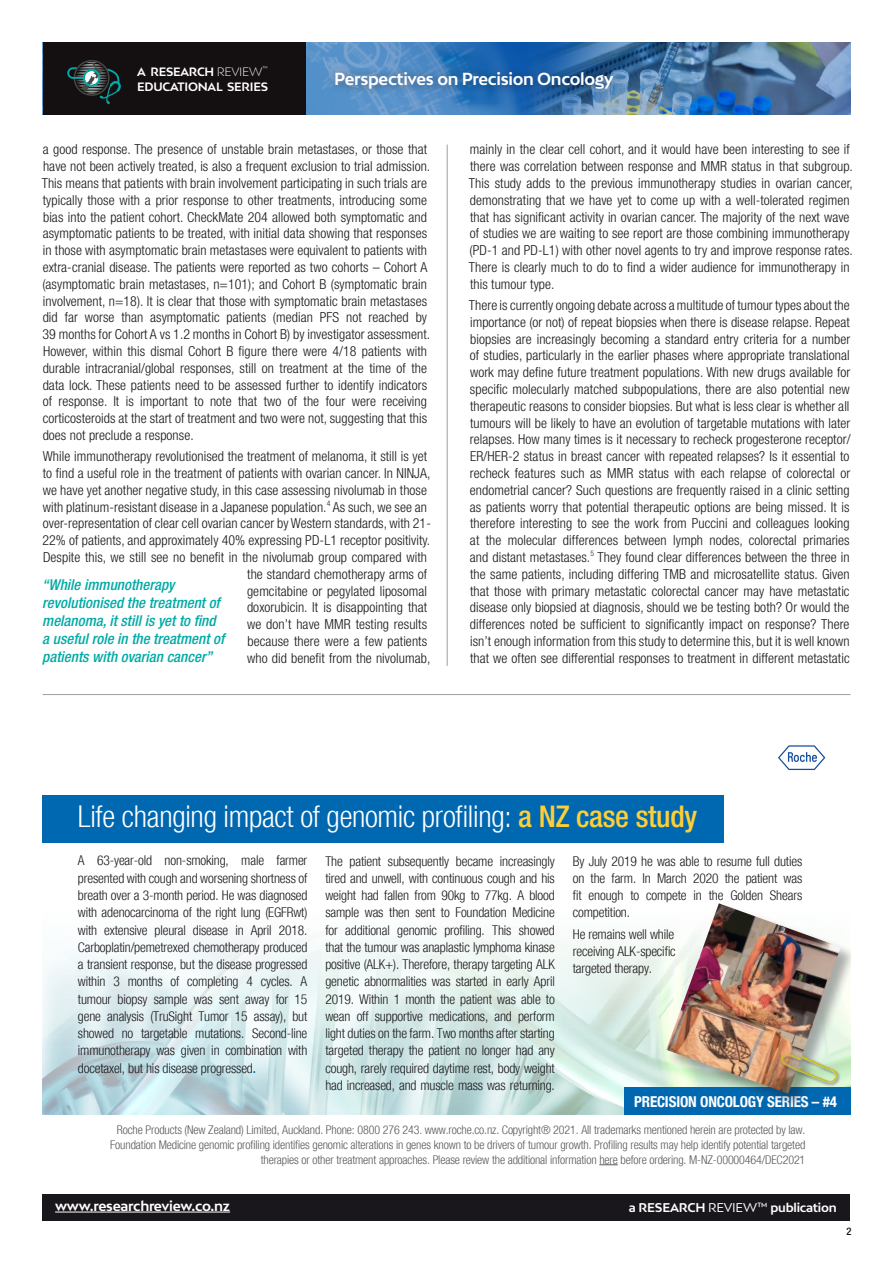
<style>
.page{position:relative;width:893px;height:1263px;background:#fff}
.page>*{position:absolute;margin:0;border:0;box-sizing:border-box;transform-origin:0 0}
.t1{font:300 condensed 30px "Helvetica Neue";letter-spacing:-.01em;color:#fff}
.t2{font:700 16.5px "Bw Mitga";letter-spacing:-.02em;color:#fff}
.t3{font:italic 500 condensed 15px/18px "Helvetica Neue LT Pro";color:#00aaa6}
.t4{font:700 condensed 15px "Helvetica Neue";letter-spacing:-.01em;color:#fff}
.t5{font:300 condensed 13.8px/16.8px "Helvetica Neue LT Pro";letter-spacing:.005em;color:#1a171c}
.t6{font:300 condensed 13.5px/17.2px "Helvetica Neue";letter-spacing:-.01em;color:#1a171c;text-align:justify}
.t7{font:700 13.5px "Bw Mitga";letter-spacing:-.02em;color:#fff}
.t8{font:300 condensed 12px/15px "Helvetica Neue";letter-spacing:-.01em;color:#58585a;text-align:right}
.t9{font:700 12px "Bw Mitga";letter-spacing:-.02em;color:#fff}
.t10{font:700 11.4px/14.5px "Bw Mitga";letter-spacing:-.02em;color:#fff}
.t11{font:500 condensed 10.5px "Helvetica Neue LT Pro";color:#1a171c}
.s1{font-weight:300}
.s2{font-weight:500;color:#fecf35}
.s3{font-weight:500;color:#0068b1}
.s4{font-weight:400}
</style>
<div class="page">
<div style="left:43px;top:1194px;width:807px;height:26px;background:#1a171c"></div>
<img style="left:305px;top:43px;width:546px;height:72px">
<div style="left:43px;top:43px;width:262px;height:72px;background:#140f11"></div>
<svg style="left:67px;top:60px;width:54px;height:44px"></svg>
<div style="left:325px;top:63px;width:298px;height:36px;background:#1a171c;opacity:.5"></div>
<hr style="left:55px;top:1212px;width:175px;height:1px;background:#fff">
<hr style="left:447px;top:145px;width:1px;height:521px;background:#9c9e9f">
<hr style="left:43px;top:694px;width:807px;height:1px;background:#9c9e9f">
<svg style="left:43px;top:935px;width:623px;height:179px"></svg>
<div style="left:43px;top:795px;width:681px;height:47px;background:#0068b1"></div>
<svg style="left:778px;top:745px;width:47px;height:25px"></svg>
<div style="left:624px;top:1087px;width:226px;height:27px;background:#0068b1"></div>
<div style="left:666px;top:903px;width:184px;height:206px;background:#1a171c;opacity:.35"></div>
<img style="left:666px;top:903px;width:175px;height:190px">
<img style="left:776px;top:1050px;width:68px;height:37px">
<svg style="left:599px;top:1164px;width:19px;height:1px"></svg>
<p class="t10" style="left:137px;top:64px;width:132px">A RESEARCH <span class="s1">REVIEW</span><sup>™<br></sup>EDUCATIONAL SERIES</p>
<p class="t2" style="left:334px;top:68px;width:281px">Perspectives on Precision Oncology</p>
<p class="t5" style="left:42px;top:141px;width:390px">a good response. The presence of unstable brain metastases, or those that have not been actively treated, is also a frequent exclusion to trial admission.<br>This means that patients with brain involvement participating in such trials are typically those with a prior response to other treatments, introducing some bias into the patient cohort. CheckMate 204 allowed both symptomatic and asymptomatic patients to be treated, with initial data showing that responses in those with asymptomatic brain metastases were equivalent to patients with extra-cranial disease. The patients were reported as two cohorts – Cohort A (asymptomatic brain metastases, n=101); and Cohort B (symptomatic brain involvement, n=18). It is clear that those with symptomatic brain metastases did far worse than asymptomatic patients (median PFS not reached by 39 months for Cohort A vs 1.2 months in Cohort B) by investigator assessment.<br>However, within this dismal Cohort B figure there were 4/18 patients with durable intracranial/global responses, still on treatment at the time of the data lock. These patients need to be assessed further to identify indicators of response. It is important to note that two of the four were receiving corticosteroids at the start of treatment and two were not, suggesting that this does not preclude a response.</p>
<p class="t5" style="left:42px;top:448px;width:390px;text-align:right">While immunotherapy revolutionised the treatment of melanoma, it still is yet to find a useful role in the treatment of patients with ovarian cancer. In NINJA, we have yet another negative study, in this case assessing nivolumab in those with platinum-resistant disease in a Japanese population.<sup>4</sup> As such, we see an over-representation of clear cell ovarian cancer by Western standards, with 21- 22% of patients, and approximately 40% expressing PD-L1 receptor positivity.<br>Despite this, we still see no benefit in the nivolumab group compared with the standard chemotherapy arms of<br>gemcitabine or pegylated liposomal<br>doxorubicin. It is disappointing that<br>we don’t have MMR testing results<br>because there were a few patients<br>who did benefit from the nivolumab,</p>
<p class="t3" style="left:42px;top:576px;width:184px">“While immunotherapy revolutionised the treatment of melanoma, it still is yet to find a useful role in the treatment of patients with ovarian cancer”</p>
<p class="t5" style="left:469px;top:141px;width:385px">mainly in the clear cell cohort, and it would have been interesting to see if there was correlation between response and MMR status in that subgroup.<br>This study adds to the previous immunotherapy studies in ovarian cancer, demonstrating that we have yet to come up with a well-tolerated regimen that has significant activity in ovarian cancer. The majority of the next wave of studies we are waiting to see report are those combining immunotherapy (PD-1 and PD-L1) with other novel agents to try and improve response rates.<br>There is clearly much to do to find a wider audience for immunotherapy in this tumour type.</p>
<p class="t5" style="left:469px;top:296px;width:383px;text-align:justify">There is currently ongoing debate across a multitude of tumour types about the importance (or not) of repeat biopsies when there is disease relapse. Repeat biopsies are increasingly becoming a standard entry criteria for a number of studies, particularly in the earlier phases where appropriate translational work may define future treatment populations. With new drugs available for specific molecularly matched subpopulations, there are also potential new therapeutic reasons to consider biopsies. But what is less clear is whether all tumours will be likely to have an evolution of targetable mutations with later relapses. How many times is it necessary to recheck progesterone receptor/ ER/HER-2 status in breast cancer with repeated relapses? Is it essential to recheck features such as MMR status with each relapse of colorectal or endometrial cancer? Such questions are frequently raised in a clinic setting as patients worry that potential therapeutic options are being missed. It is therefore interesting to see the work from Puccini and colleagues looking at the molecular differences between lymph nodes, colorectal primaries and distant metastases.<sup>5</sup> They found clear differences between the three in the same patients, including differing TMB and microsatellite status. Given that those with primary metastatic colorectal cancer may have metastatic disease only biopsied at diagnosis, should we be testing both? Or would the differences noted be sufficient to significantly impact on response? There isn’t enough information from this study to determine this, but it is well known that we often see differential responses to treatment in different metastatic</p>
<p class="t1" style="left:78px;top:799px;width:621px">Life changing impact of genomic profiling: <span class="s2">a NZ case study</span></p>
<p class="t6" style="left:78px;top:852px;width:231px">A 63-year-old non-smoking, male farmer presented with cough and worsening shortness of breath over a 3-month period. He was diagnosed with adenocarcinoma of the right lung (EGFRwt) with extensive pleural disease in April 2018.<br>Carboplatin/pemetrexed chemotherapy produced a transient response, but the disease progressed within 3 months of completing 4 cycles. A tumour biopsy sample was sent away for 15 gene analysis (TruSight Tumor 15 assay), but showed no targetable mutations. Second-line immunotherapy was given in combination with docetaxel, but his disease progressed<span class="s3">.</span></p>
<p class="t6" style="left:325px;top:852px;width:231px">The patient subsequently became increasingly tired and unwell, with continuous cough and his weight had fallen from 90kg to 77kg. A blood sample was then sent to Foundation Medicine for additional genomic profiling. This showed that the tumour was anaplastic lymphoma kinase positive (ALK+). Therefore, therapy targeting ALK genetic abnormalities was started in early April 2019. Within 1 month the patient was able to wean off supportive medications, and perform light duties on the farm. Two months after starting targeted therapy the patient no longer had any cough, rarely required daytime rest, body weight had increased, and muscle mass was returning.</p>
<p class="t6" style="left:573px;top:852px;width:231px">By July 2019 he was able to resume full duties on the farm. In March 2020 the patient was fit enough to compete in the Golden Shears competition.</p>
<p class="t6" style="left:573px;top:925px;width:104px">He remains well while receiving ALK-specific targeted therapy.</p>
<p class="t4" style="left:634px;top:1089px;width:204px">PRECISION ONCOLOGY SERIES – #4</p>
<p class="t8" style="left:110px;top:1122px;width:697px">Roche Products (New Zealand) Limited, Auckland. Phone: 0800 276 243. www.roche.co.nz. Copyright® 2021. All trademarks mentioned herein are protected by law.<br>Foundation Medicine genomic profiling identifies genomic alterations in genes known to be drivers of tumour growth. Profiling results may help identify potential targeted therapies or other treatment approaches. Please review the additional information here before ordering. M-NZ-00000464/DEC2021</p>
<p class="t7" style="left:55px;top:1197px;width:176px">www.researchreview.co.nz</p>
<p class="t9" style="left:629px;top:1199px;width:209px">a RESEARCH <span class="s4">REVIEW™</span> publication</p>
<p class="t11" style="left:846px;top:1225px;width:7px">2</p>
</div>
